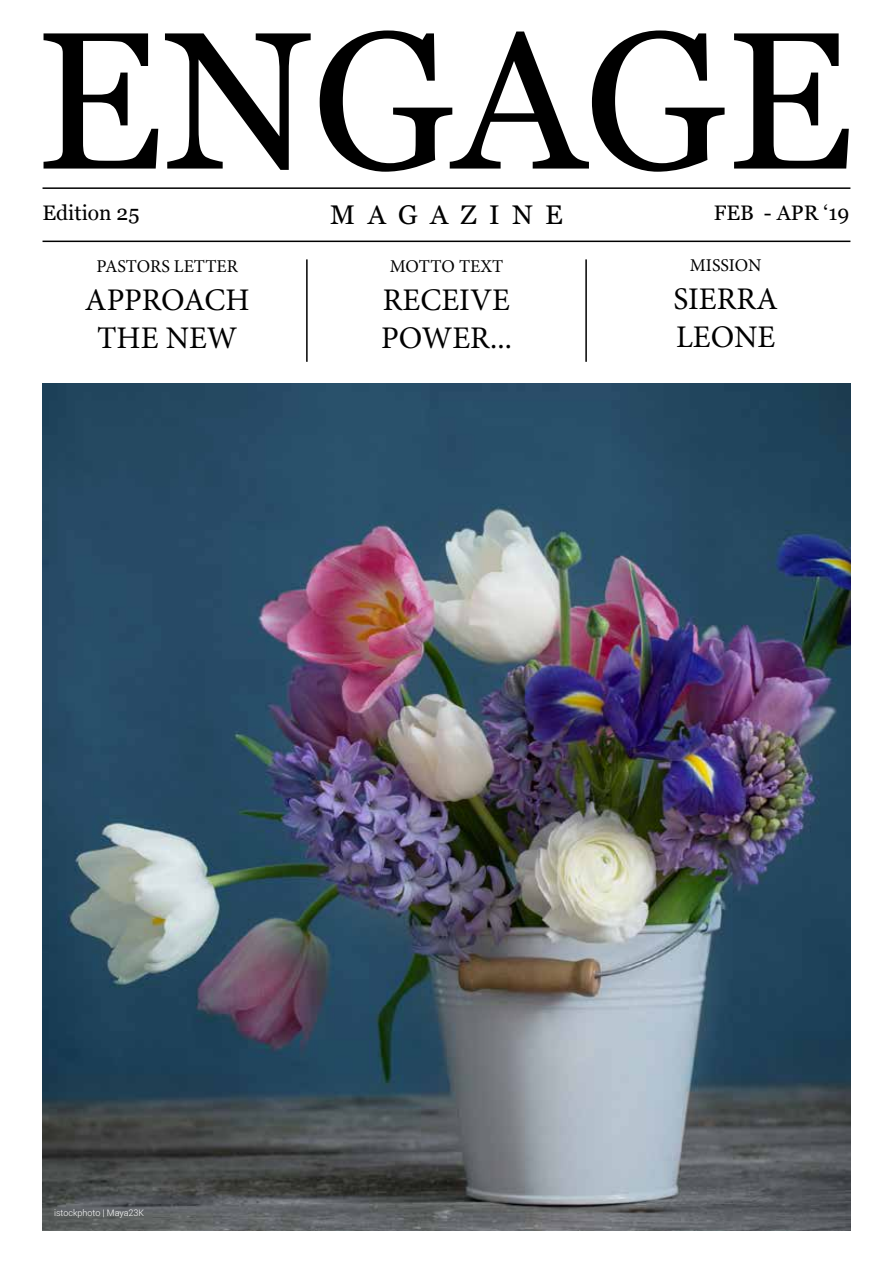
<style>
.page{position:relative;width:893px;height:1263px;background:#fff}
.page>*{position:absolute;margin:0;border:0;box-sizing:border-box;transform-origin:0 0}
.t1{font:195px "Georgia";color:#000}
.t2{font:31.5px/37.8px "Minion Pro";color:#000}
.t3{font:27px "Georgia";letter-spacing:.455em;color:#000}
.t4{font:21px "Georgia";color:#000}
.t5{font:18px "Minion Pro";letter-spacing:-.005em;color:#000}
.t6{font:300 9px "Roboto";color:#fff}
</style>
<div class="page">
<img style="left:43px;top:383px;width:807px;height:848px">
<hr style="left:43px;top:187px;width:807px;height:2px;background:#000">
<hr style="left:43px;top:241px;width:807px;height:1px;background:#000">
<hr style="left:306px;top:259px;width:2px;height:103px;background:#000">
<hr style="left:585px;top:259px;width:2px;height:103px;background:#000">
<h1 class="t1" style="left:35px;top:-41px;width:819px">ENGAGE</h1>
<p class="t4" style="left:43px;top:197px;width:98px">Edition 25</p>
<p class="t3" style="left:330px;top:195px;width:234px">MAGAZINE</p>
<p class="t4" style="left:714px;top:198px;width:137px">FEB - APR ‘19</p>
<p class="t5" style="left:97px;top:255px;width:143px">PASTORS LETTER</p>
<p class="t2" style="left:85px;top:281px;width:166px;text-align:center">APPROACH<br>THE NEW</p>
<p class="t5" style="left:690px;top:254px;width:73px">MISSION</p>
<p class="t2" style="left:674px;top:280px;width:106px">SIERRA<br>LEONE</p>
<p class="t5" style="left:390px;top:255px;width:115px">MOTTO TEXT</p>
<p class="t2" style="left:381px;top:281px;width:132px">RECEIVE<br>POWER...</p>
<p class="t6" style="left:54px;top:1206px;width:92px">istockphoto | Maya23K</p>
</div>
